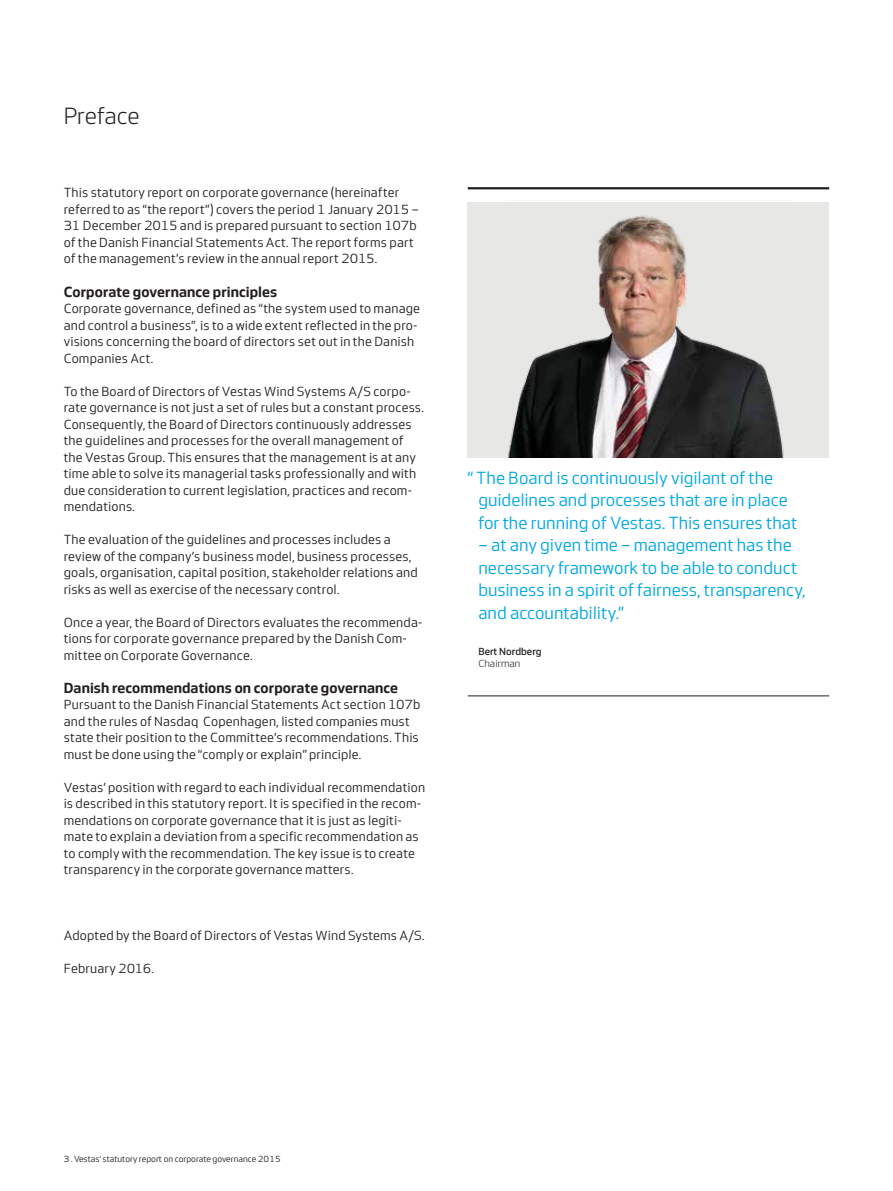
<style>
.page{position:relative;width:893px;height:1191px;background:#fff}
.page>*{position:absolute;margin:0;border:0;box-sizing:border-box;transform-origin:0 0}
.t1{font:24px "Vestas Sans Standard";color:#231f20}
.t2{font:18px/22.5px "Vestas Sans";color:#00a8e2}
.t3{font:600 15px "Vestas Sans";letter-spacing:.01em;color:#231f20}
.t4{font:13.5px/16.5px "Vestas Sans";letter-spacing:.015em;color:#231f20}
.t5{font:500 10.5px "Vestas Sans";color:#231f20}
.t6{font:10.5px "Vestas Sans Standard";color:#231f20}
.t7{font:9px "Vestas Sans";color:#231f20}
</style>
<div class="page">
<div style="left:468px;top:202px;width:361px;height:255px;background:#e7e7e5"></div>
<hr style="left:468px;top:187px;width:361px;height:2px;background:#231f20">
<img style="left:508px;top:215px;width:276px;height:242px">
<hr style="left:468px;top:695px;width:361px;height:1px;background:#231f20">
<h1 class="t1" style="left:64px;top:104px;width:78px">Preface</h1>
<p class="t4" style="left:64px;top:185px;width:357px">This statutory report on corporate governance (hereinafter referred to as “the report”) covers the period 1 January 2015 – 31 December 2015 and is prepared pursuant to section 107b of the Danish Financial Statements Act. The report forms part of the management’s review in the annual report 2015.</p>
<p class="t3" style="left:64px;top:283px;width:215px">Corporate governance principles</p>
<p class="t4" style="left:64px;top:300px;width:358px">Corporate governance, defined as “the system used to manage and control a business”, is to a wide extent reflected in the pro&shy;visions concerning the board of directors set out in the Danish Companies Act.</p>
<p class="t4" style="left:64px;top:383px;width:362px">To the Board of Directors of Vestas Wind Systems A/S corpo&shy;rate governance is not just a set of rules but a constant process.<br>Consequently, the Board of Directors continuously addresses the guidelines and processes for the overall management of the Vestas Group. This ensures that the management is at any time able to solve its managerial tasks professionally and with due consideration to current legislation, practices and recom&shy;mendations.</p>
<p class="t4" style="left:64px;top:531px;width:356px">The evaluation of the guidelines and processes includes a review of the company’s business model, business processes, goals, organisation, capital position, stakeholder relations and risks as well as exercise of the necessary control.</p>
<p class="t4" style="left:64px;top:614px;width:360px">Once a year, the Board of Directors evaluates the recommenda&shy;tions for corporate governance prepared by the Danish Com&shy;mittee on Corporate Governance.</p>
<p class="t3" style="left:64px;top:679px;width:336px">Danish recommendations on corporate governance</p>
<p class="t4" style="left:64px;top:696px;width:358px">Pursuant to the Danish Financial Statements Act section 107b and the rules of Nasdaq Copenhagen, listed companies must state their position to the Committee’s recommendations. This must be done using the “comply or explain” principle.</p>
<p class="t4" style="left:64px;top:779px;width:363px">Vestas’ position with regard to each individual recommendation is described in this statutory report. It is specified in the recom&shy;mendations on corporate governance that it is just as legiti&shy;mate to explain a deviation from a specific recommendation as to comply with the recommendation. The key issue is to create transparency in the corporate governance matters.</p>
<p class="t4" style="left:64px;top:927px;width:362px">Adopted by the Board of Directors of Vestas Wind Systems A/S.</p>
<p class="t4" style="left:64px;top:960px;width:92px">February 2016.</p>
<h2 class="t2" style="left:478px;top:466px;width:320px;text-indent:-11px">“ The Board is continuously vigilant of the guidelines and processes that are in place for the running of Vestas. This ensures that</h2>
<h2 class="t2" style="left:478px;top:534px;width:329px">– at any given time – management has the necessary framework to be able to conduct business in a spirit of fairness, transparency, and accountability.”</h2>
<p class="t5" style="left:478px;top:646px;width:65px">Bert Nordberg</p>
<p class="t6" style="left:478px;top:658px;width:44px">Chairman</p>
<p class="t7" style="left:64px;top:1154px;width:218px">3 . Vestas’ statutory report on corporate governance 2015</p>
</div>
